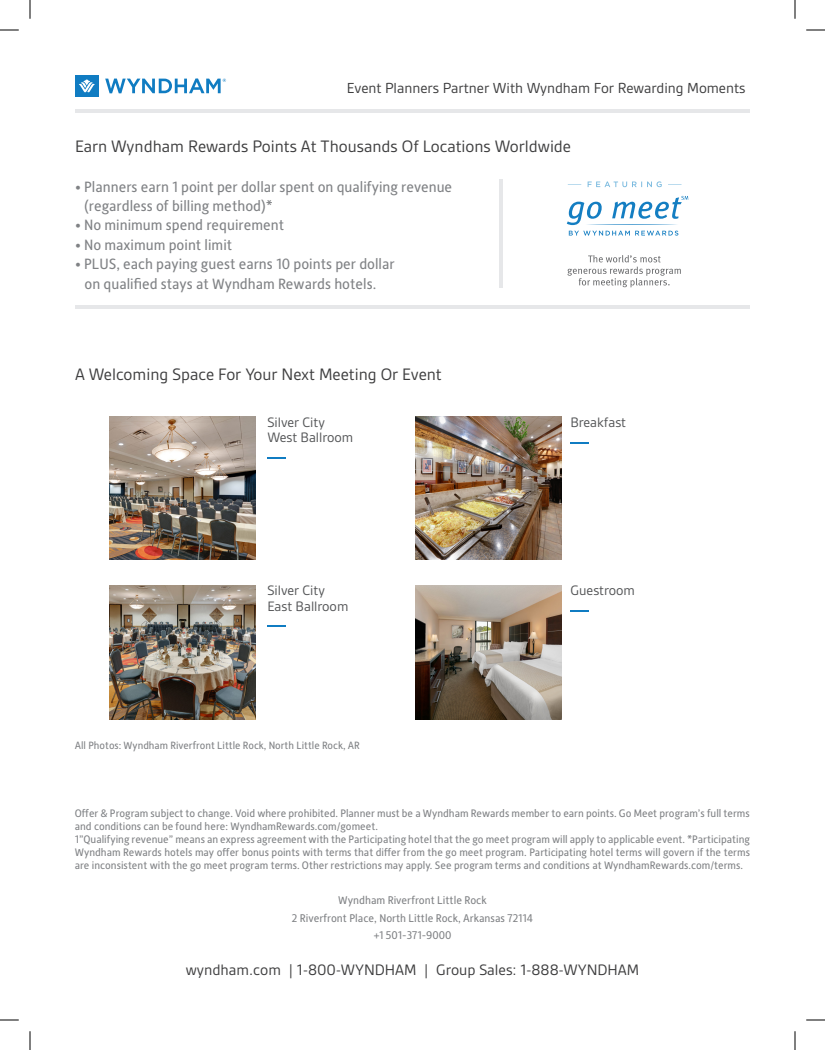
<style>
.page{position:relative;width:825px;height:1050px;background:#fff}
.page>*{position:absolute;margin:0;border:0;box-sizing:border-box;transform-origin:0 0}
.t1{font:17.75px "Gesta";color:#3e3e3f}
.t2{font:16.25px "Gesta";color:#3e3e3f}
.t3{font:15.62px "Gesta";color:#3e3e3f}
.t4{font:15px/19.4px "Alber New";color:#808285}
.t5{font:14.75px/15.1px "Gesta";color:#545557}
.t6{font:11.25px/17.9px "Alber New";color:#808285;text-align:center}
.t7{font:11px/13.1px "Alber New";color:#808285}
.t8{font:10.62px "Alber New";color:#808285}
</style>
<div class="page">
<img style="left:415px;top:417px;width:146px;height:142px">
<img style="left:415px;top:585px;width:146px;height:135px">
<img style="left:110px;top:417px;width:146px;height:142px">
<img style="left:110px;top:585px;width:146px;height:135px">
<svg style="left:267px;top:457px;width:19px;height:2px"></svg>
<svg style="left:267px;top:625px;width:19px;height:2px"></svg>
<svg style="left:570px;top:442px;width:19px;height:2px"></svg>
<svg style="left:570px;top:610px;width:19px;height:2px"></svg>
<hr style="left:499px;top:179px;width:4px;height:108px;background:#e6e7e9">
<svg style="left:588px;top:181px;width:74px;height:6px"></svg>
<svg style="left:568px;top:184px;width:13px;height:1px"></svg>
<svg style="left:668px;top:184px;width:14px;height:1px"></svg>
<svg style="left:568px;top:255px;width:113px;height:32px"></svg>
<svg style="left:569px;top:231px;width:109px;height:5px"></svg>
<svg style="left:567px;top:196px;width:121px;height:29px"></svg>
<svg style="left:105px;top:78px;width:121px;height:15px"></svg>
<div style="left:75px;top:75px;width:24px;height:22px;background:#107cc2"></div>
<svg style="left:79px;top:80px;width:16px;height:12px"></svg>
<hr style="left:75px;top:109px;width:675px;height:4px;background:#e6e7e9">
<hr style="left:75px;top:305px;width:675px;height:4px;background:#e6e7e9">
<svg style="left:0;top:29px;width:19px;height:2px"></svg>
<svg style="left:806px;top:29px;width:19px;height:2px"></svg>
<svg style="left:0;top:1019px;width:19px;height:2px"></svg>
<svg style="left:806px;top:1019px;width:19px;height:2px"></svg>
<svg style="left:29px;top:0;width:2px;height:19px"></svg>
<svg style="left:29px;top:1031px;width:2px;height:19px"></svg>
<svg style="left:794px;top:0;width:2px;height:19px"></svg>
<svg style="left:794px;top:1031px;width:2px;height:19px"></svg>
<h3 class="t3" style="left:347px;top:79px;width:400px">Event Planners Partner With Wyndham For Rewarding Moments</h3>
<h1 class="t1" style="left:75px;top:136px;width:498px">Earn Wyndham Rewards Points At Thousands Of Locations Worldwide</h1>
<h3 class="t4" style="left:84px;top:176px;width:370px;text-indent:-9px">• Planners earn 1 point per dollar spent on qualifying revenue (regardless of billing method)*</h3>
<h3 class="t4" style="left:75px;top:215px;width:211px">• No minimum spend requirement</h3>
<h3 class="t4" style="left:75px;top:234px;width:159px">• No maximum point limit</h3>
<h3 class="t4" style="left:75px;top:254px;width:321px;text-align:center">• PLUS, each paying guest earns 10 points per dollar on qualified stays at Wyndham Rewards hotels.</h3>
<h1 class="t1" style="left:75px;top:364px;width:368px">A Welcoming Space For Your Next Meeting Or Event</h1>
<h3 class="t5" style="left:267px;top:415px;width:87px">Silver City<br>West Ballroom</h3>
<h3 class="t5" style="left:570px;top:415px;width:57px">Breakfast</h3>
<h3 class="t5" style="left:267px;top:583px;width:83px">Silver City<br>East Ballroom</h3>
<h3 class="t5" style="left:570px;top:583px;width:66px">Guestroom</h3>
<p class="t8" style="left:75px;top:738px;width:287px">All Photos: Wyndham Riverfront Little Rock, North Little Rock, AR</p>
<p class="t7" style="left:75px;top:806px;width:677px">Offer &amp; Program subject to change. Void where prohibited. Planner must be a Wyndham Rewards member to earn points. Go Meet program’s full terms and conditions can be found here: WyndhamRewards.com/gomeet.<br>1”Qualifying revenue” means an express agreement with the Participating hotel that the go meet program will apply to applicable event. *Participating Wyndham Rewards hotels may offer bonus points with terms that differ from the go meet program. Participating hotel terms will govern if the terms are inconsistent with the go meet program terms. Other restrictions may apply. See program terms and conditions at WyndhamRewards.com/terms.</p>
<p class="t6" style="left:292px;top:890px;width:243px">Wyndham Riverfront Little Rock<br>2 Riverfront Place, North Little Rock, Arkansas 72114 +1 501-371-9000</p>
<h2 class="t2" style="left:186px;top:961px;width:455px">wyndham.com | 1-800-WYNDHAM | Group Sales: 1-888-WYNDHAM</h2>
</div>
